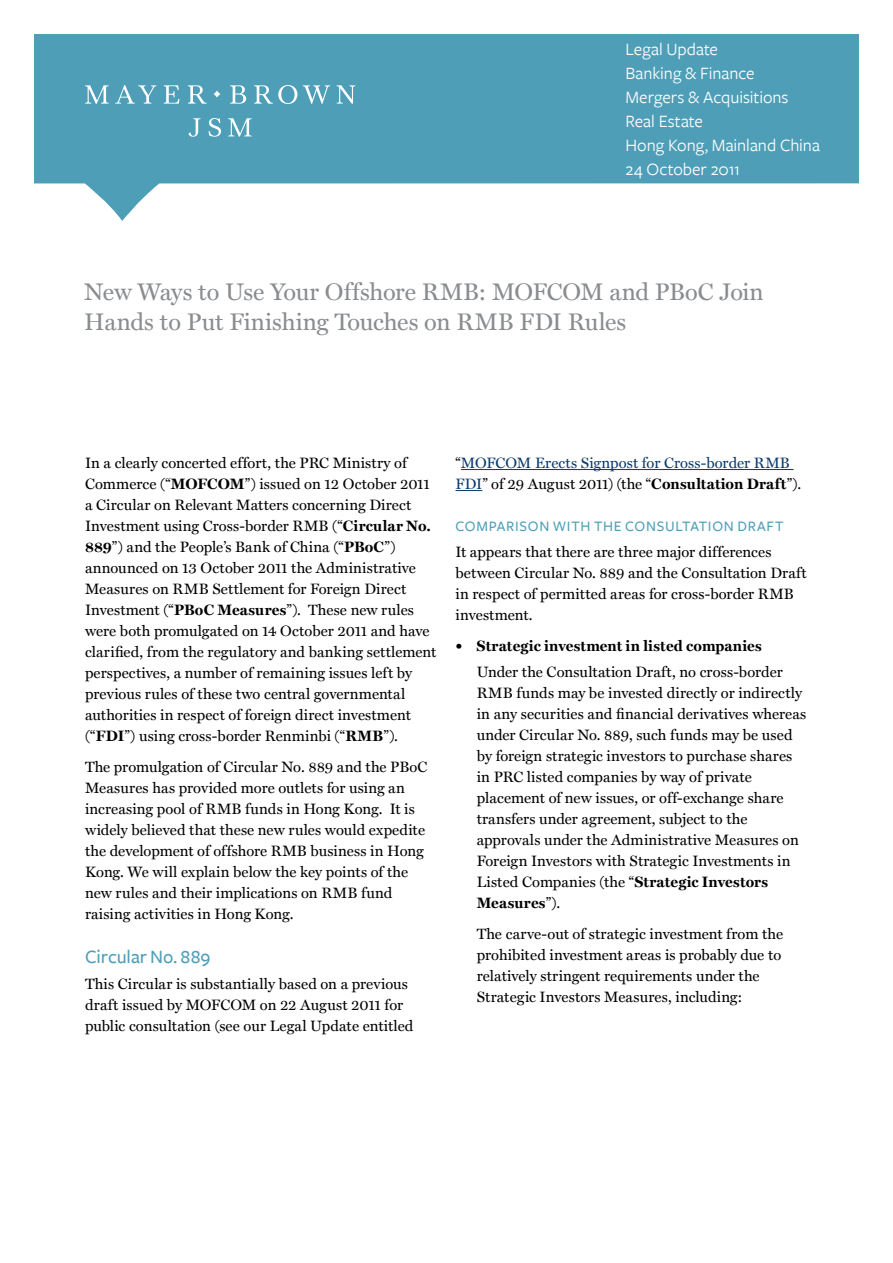
<style>
.page{position:relative;width:893px;height:1263px;background:#fff}
.page>*{position:absolute;margin:0;border:0;box-sizing:border-box;transform-origin:0 0}
.t1{font:24px/30px "Miller Text";letter-spacing:-.005em;color:#898d90}
.t2{font:500 19.5px "Freight Sans";letter-spacing:-.005em;color:#4e9eb8}
.t3{font:18px/24px "Freight Sans";color:#fff}
.t4{font:15px/21px "Miller Text";letter-spacing:.005em;color:#000}
.t5{font:15px/21px "Miller Text";letter-spacing:.005em;color:#0a3a6e}
.t6{font:700 15px "Miller Text";letter-spacing:.015em;color:#000}
.t7{font:15px "Freight Sans Medium SC";letter-spacing:.045em;color:#4e9eb8}
.s1{font-weight:700}
.s2{color:#000}
.s3{font-weight:700;color:#000}
</style>
<div class="page">
<svg style="left:34px;top:34px;width:825px;height:187px;fill:#4e9eb8"></svg>
<hr style="left:36px;top:65px;width:400px;height:1px;background:#4e9eb8">
<svg style="left:85px;top:85px;width:270px;height:19px;background:#74b3c7"></svg>
<svg style="left:188px;top:118px;width:13px;height:19px"></svg>
<svg style="left:209px;top:118px;width:12px;height:19px"></svg>
<svg style="left:228px;top:118px;width:24px;height:19px"></svg>
<hr style="left:461px;top:469px;width:333px;height:1px;background:#0a3a6e">
<svg style="left:455px;top:490px;width:27px;height:1px"></svg>
<p class="t3" style="left:625px;top:37px;width:196px">Legal Update<br>Banking &amp; Finance<br>Mergers &amp; Acquisitions<br>Real Estate<br>Hong Kong, Mainland China<br>24 October 2011</p>
<h1 class="t1" style="left:84px;top:277px;width:681px">New Ways to Use Your Offshore RMB: MOFCOM and PBoC Join<br>Hands to Put Finishing Touches on RMB FDI Rules</h1>
<p class="t4" style="left:85px;top:452px;width:353px">In a clearly concerted effort, the PRC Ministry of Commerce (“<span class="s1">MOFCOM</span>”) issued on 12 October 2011 a Circular on Relevant Matters concerning Direct Investment using Cross-border RMB (“<span class="s1">Circular No.<br>889</span>”) and the People’s Bank of China (“<span class="s1">PBoC</span>”) announced on 13 October 2011 the Administrative Measures on RMB Settlement for Foreign Direct Investment (“<span class="s1">PBoC Measures</span>”). These new rules were both promulgated on 14 October 2011 and have clarified, from the regulatory and banking settlement perspectives, a number of remaining issues left by previous rules of these two central governmental authorities in respect of foreign direct investment (“<span class="s1">FDI</span>”) using cross-border Renminbi (“<span class="s1">RMB</span>”).</p>
<p class="t4" style="left:85px;top:756px;width:344px">The promulgation of Circular No. 889 and the PBoC Measures has provided more outlets for using an increasing pool of RMB funds in Hong Kong. It is widely believed that these new rules would expedite the development of offshore RMB business in Hong Kong. We will explain below the key points of the new rules and their implications on RMB fund raising activities in Hong Kong.</p>
<h2 class="t2" style="left:85px;top:945px;width:127px">Circular No. 889</h2>
<p class="t4" style="left:85px;top:973px;width:330px">This Circular is substantially based on a previous draft issued by MOFCOM on 22 August 2011 for public consultation (see our Legal Update entitled</p>
<p class="t5" style="left:455px;top:452px;width:347px"><span class="s2">“</span>MOFCOM Erects Signpost for Cross-border RMB<br>FDI<span class="s2">” of 29 August 2011) (the “</span><span class="s3">Consultation Draft</span><span class="s2">”).</span></p>
<p class="t7" style="left:455px;top:517px;width:329px">COMPARISON WITH THE CONSULTATION DRAFT</p>
<p class="t4" style="left:455px;top:541px;width:353px">It appears that there are three major differences between Circular No. 889 and the Consultation Draft in respect of permitted areas for cross-border RMB investment.</p>
<p class="t6" style="left:455px;top:637px;width:308px">• Strategic investment in listed companies</p>
<p class="t4" style="left:477px;top:661px;width:331px">Under the Consultation Draft, no cross-border RMB funds may be invested directly or indirectly in any securities and financial derivatives whereas under Circular No. 889, such funds may be used by foreign strategic investors to purchase shares in PRC listed companies by way of private placement of new issues, or off-exchange share transfers under agreement, subject to the approvals under the Administrative Measures on Foreign Investors with Strategic Investments in Listed Companies (the “<span class="s1">Strategic Investors Measures</span>”).</p>
<p class="t4" style="left:477px;top:923px;width:308px">The carve-out of strategic investment from the prohibited investment areas is probably due to relatively stringent requirements under the Strategic Investors Measures, including:</p>
</div>
